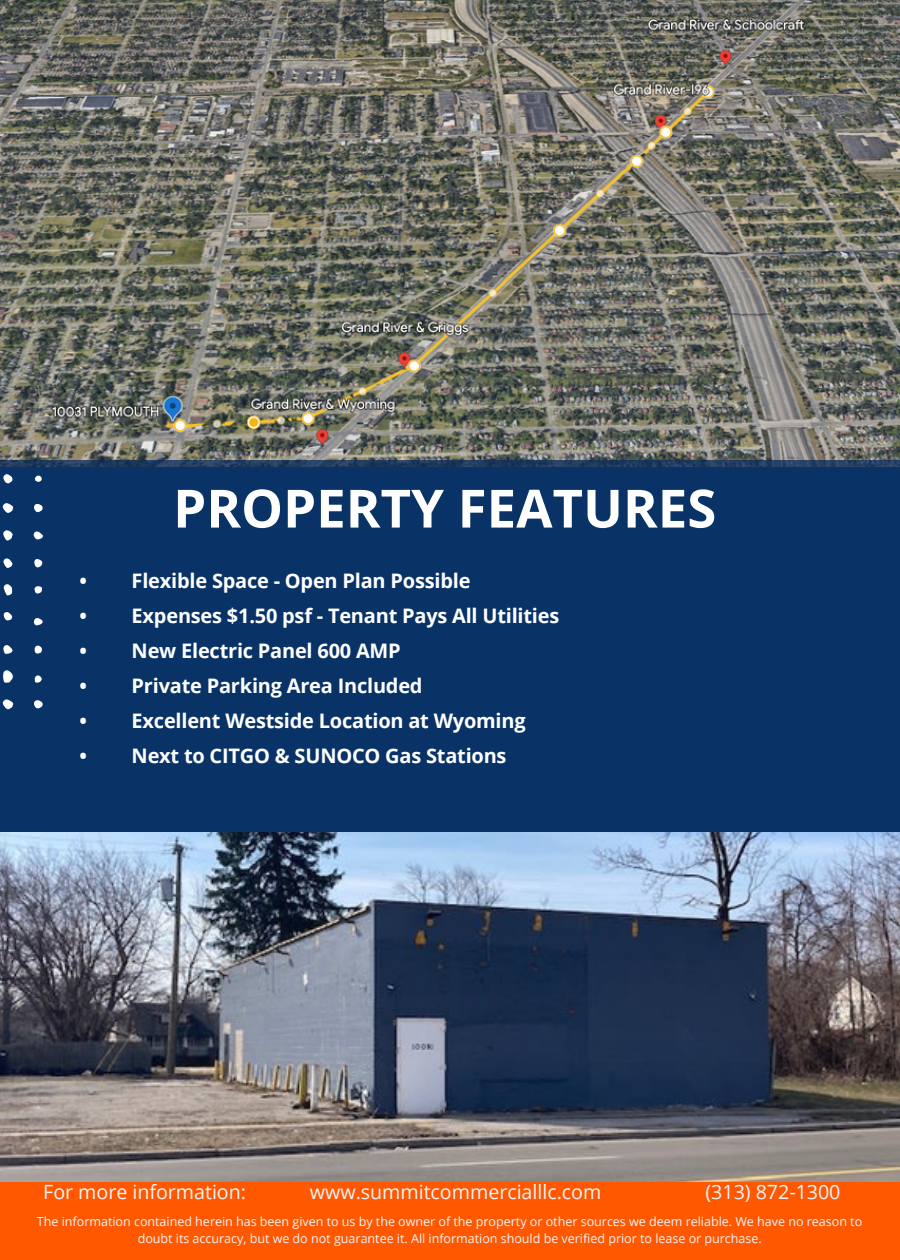
<style>
.page{position:relative;width:900px;height:1260px;background:#fff}
.page>*{position:absolute;margin:0;border:0;box-sizing:border-box;transform-origin:0 0}
.t1{font:700 52.75px "Open Sans";color:#fff}
.t2{font:700 20px "Open Sans";letter-spacing:-.01em;color:#fff}
.t3{font:19.5px "Open Sans";color:#f4f6fc}
.t4{font:12.5px/16.8px "Open Sans";color:#f4f6fc;text-align:center}
</style>
<div class="page">
<img style="left:0;top:0;width:900px;height:460px">
<div style="left:0;top:460px;width:900px;height:416px;background:#093367"></div>
<svg style="left:3px;top:670px;width:10px;height:13px"></svg>
<svg style="left:4px;top:584px;width:8px;height:11px"></svg>
<svg style="left:3px;top:503px;width:10px;height:10px"></svg>
<svg style="left:3px;top:530px;width:10px;height:11px"></svg>
<svg style="left:3px;top:558px;width:9px;height:10px"></svg>
<svg style="left:3px;top:474px;width:10px;height:9px"></svg>
<svg style="left:3px;top:645px;width:10px;height:9px"></svg>
<svg style="left:34px;top:504px;width:8px;height:8px"></svg>
<svg style="left:33px;top:532px;width:9px;height:8px"></svg>
<svg style="left:4px;top:612px;width:8px;height:8px"></svg>
<svg style="left:34px;top:559px;width:8px;height:9px"></svg>
<svg style="left:34px;top:618px;width:8px;height:8px"></svg>
<svg style="left:34px;top:645px;width:8px;height:9px"></svg>
<svg style="left:35px;top:586px;width:7px;height:8px"></svg>
<svg style="left:3px;top:699px;width:10px;height:10px"></svg>
<svg style="left:34px;top:700px;width:8px;height:9px"></svg>
<svg style="left:35px;top:675px;width:7px;height:8px"></svg>
<svg style="left:35px;top:475px;width:7px;height:7px"></svg>
<div style="left:0;top:1172px;width:900px;height:88px;background:#ff5800"></div>
<img style="left:0;top:833px;width:900px;height:348px">
<h1 class="t1" style="left:173px;top:471px;width:545px">PROPERTY FEATURES</h1>
<h2 class="t2" style="left:80px;top:567px;width:392px">• Flexible Space - Open Plan Possible</h2>
<h2 class="t2" style="left:80px;top:602px;width:481px">• Expenses $1.50 psf - Tenant Pays All Utilities</h2>
<h2 class="t2" style="left:80px;top:637px;width:323px">• New Electric Panel 600 AMP</h2>
<h2 class="t2" style="left:80px;top:672px;width:345px">• Private Parking Area Included</h2>
<h2 class="t2" style="left:80px;top:707px;width:448px">• Excellent Westside Location at Wyoming</h2>
<h2 class="t2" style="left:80px;top:742px;width:429px">• Next to CITGO &amp; SUNOCO Gas Stations</h2>
<h3 class="t3" style="left:43px;top:1178px;width:204px">For more information:</h3>
<h3 class="t3" style="left:705px;top:1178px;width:137px">(313) 872-1300</h3>
<h3 class="t3" style="left:310px;top:1178px;width:293px">www.summitcommercialllc.com</h3>
<p class="t4" style="left:37px;top:1213px;width:827px">The information contained herein has been given to us by the owner of the property or other sources we deem reliable. We have no reason to doubt its accuracy, but we do not guarantee it. All information should be verified prior to lease or purchase.</p>
</div>
